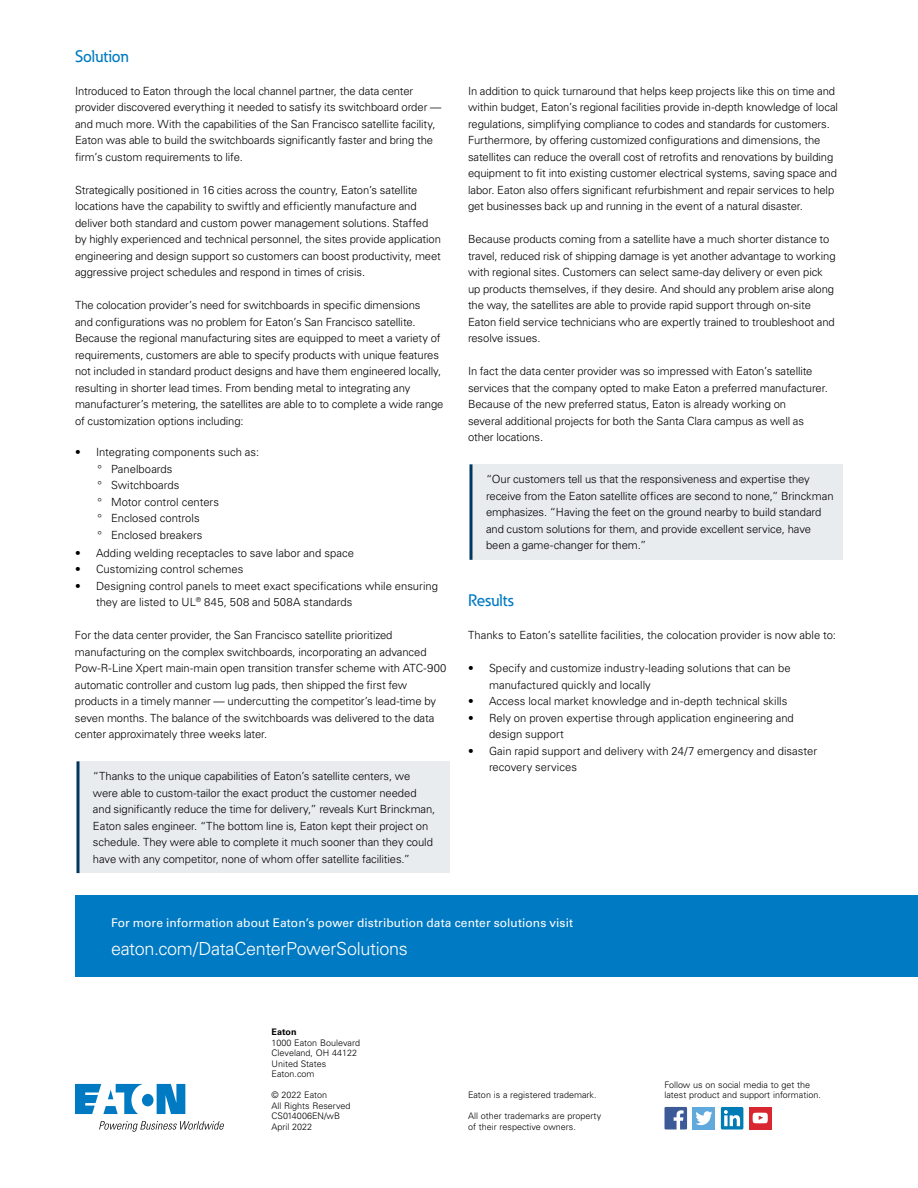
<style>
.page{position:relative;width:918px;height:1188px;background:#fff}
.page>*{position:absolute;margin:0;border:0;box-sizing:border-box;transform-origin:0 0}
.t1{font:300 18px "Univers LT Std";letter-spacing:-.02em;color:#fff}
.t2{font:500 16.5px "Eaton";color:#007ac2}
.t3{font:12px "Univers LT Std";letter-spacing:.005em;color:#fff}
.t4{font:300 11.25px/16.5px "Univers LT Std";letter-spacing:-.01em;color:#000}
.t5{font:300 9px/10.5px "Univers LT Std";color:#000}
.t6{font:700 9px "Univers LT Std";color:#000}
</style>
<div class="page">
<svg style="left:75px;top:1084px;width:110px;height:30px"></svg>
<svg style="left:99px;top:1121px;width:125px;height:11px"></svg>
<svg style="left:664px;top:1107px;width:23px;height:23px"></svg>
<div style="left:693px;top:1107px;width:22px;height:22px;background:#60a9dd"></div>
<svg style="left:695px;top:1111px;width:18px;height:14px"></svg>
<div style="left:721px;top:1107px;width:22px;height:23px;background:#007bb6;border-radius:2px"></div>
<svg style="left:724px;top:1110px;width:16px;height:16px"></svg>
<div style="left:749px;top:1107px;width:23px;height:23px;background:#d92732"></div>
<svg style="left:753px;top:1113px;width:15px;height:10px"></svg>
<div style="left:80px;top:761px;width:370px;height:112px;background:#e9ecee"></div>
<svg style="left:76px;top:761px;width:4px;height:112px"></svg>
<div style="left:472px;top:464px;width:371px;height:96px;background:#e9ecee"></div>
<hr style="left:470px;top:464px;width:2px;height:96px;background:#003660">
<div style="left:75px;top:896px;width:843px;height:81px;background:#007ac2"></div>
<h2 class="t2" style="left:75px;top:46px;width:55px">Solution</h2>
<p class="t4" style="left:75px;top:82px;width:368px">Introduced to Eaton through the local channel partner, the data center provider discovered everything it needed to satisfy its switchboard order — and much more. With the capabilities of the San Francisco satellite facility, Eaton was able to build the switchboards significantly faster and bring the firm’s custom requirements to life.</p>
<p class="t4" style="left:75px;top:181px;width:368px">Strategically positioned in 16 cities across the country, Eaton’s satellite locations have the capability to swiftly and efficiently manufacture and deliver both standard and custom power management solutions. Staffed by highly experienced and technical personnel, the sites provide application engineering and design support so customers can boost productivity, meet aggressive project schedules and respond in times of crisis.</p>
<p class="t4" style="left:75px;top:297px;width:370px">The colocation provider’s need for switchboards in specific dimensions<br>and configurations was no problem for Eaton’s San Francisco satellite.<br>Because the regional manufacturing sites are equipped to meet a variety of requirements, customers are able to specify products with unique features not included in standard product designs and have them engineered locally, resulting in shorter lead times. From bending metal to integrating any manufacturer’s metering, the satellites are able to to complete a wide range of customization options including:</p>
<p class="t4" style="left:98px;top:444px;width:163px;text-indent:-22px">• Integrating components such as: ° Panelboards<br>° Switchboards<br>° Motor control centers<br>° Enclosed controls<br>° Enclosed breakers</p>
<p class="t4" style="left:75px;top:544px;width:281px">• Adding welding receptacles to save labor and space</p>
<p class="t4" style="left:75px;top:561px;width:170px">• Customizing control schemes</p>
<p class="t4" style="left:96px;top:577px;width:344px;text-indent:-21px">• Designing control panels to meet exact specifications while ensuring they are listed to UL<sup>®</sup> 845, 508 and 508A standards</p>
<p class="t4" style="left:75px;top:627px;width:373px">For the data center provider, the San Francisco satellite prioritized manufacturing on the complex switchboards, incorporating an advanced Pow-R-Line Xpert main-main open transition transfer scheme with ATC-900 automatic controller and custom lug pads, then shipped the first few products in a timely manner — undercutting the competitor’s lead-time by seven months. The balance of the switchboards was delivered to the data center approximately three weeks later.</p>
<p class="t4" style="left:93px;top:768px;width:344px">“Thanks to the unique capabilities of Eaton’s satellite centers, we were able to custom-tailor the exact product the customer needed and significantly reduce the time for delivery,” reveals Kurt Brinckman, Eaton sales engineer. “The bottom line is, Eaton kept their project on schedule. They were able to complete it much sooner than they could have with any competitor, none of whom offer satellite facilities.”</p>
<p class="t4" style="left:468px;top:82px;width:372px">In addition to quick turnaround that helps keep projects like this on time and within budget, Eaton’s regional facilities provide in-depth knowledge of local regulations, simplifying compliance to codes and standards for customers.<br>Furthermore, by offering customized configurations and dimensions, the satellites can reduce the overall cost of retrofits and renovations by building equipment to fit into existing customer electrical systems, saving space and labor. Eaton also offers significant refurbishment and repair services to help get businesses back up and running in the event of a natural disaster.</p>
<p class="t4" style="left:468px;top:231px;width:369px">Because products coming from a satellite have a much shorter distance to travel, reduced risk of shipping damage is yet another advantage to working with regional sites. Customers can select same-day delivery or even pick up products themselves, if they desire. And should any problem arise along the way, the satellites are able to provide rapid support through on-site Eaton field service technicians who are expertly trained to troubleshoot and resolve issues.</p>
<p class="t4" style="left:468px;top:363px;width:361px">In fact the data center provider was so impressed with Eaton’s satellite services that the company opted to make Eaton a preferred manufacturer.<br>Because of the new preferred status, Eaton is already working on<br>several additional projects for both the Santa Clara campus as well as other locations.</p>
<p class="t4" style="left:486px;top:471px;width:349px">“Our customers tell us that the responsiveness and expertise they receive from the Eaton satellite offices are second to none,” Brinckman emphasizes. “Having the feet on the ground nearby to build standard and custom solutions for them, and provide excellent service, have been a game-changer for them.”</p>
<h2 class="t2" style="left:468px;top:590px;width:47px">Results</h2>
<p class="t4" style="left:468px;top:627px;width:370px">Thanks to Eaton’s satellite facilities, the colocation provider is now able to:</p>
<p class="t4" style="left:489px;top:660px;width:303px;text-indent:-21px">• Specify and customize industry-leading solutions that can be manufactured quickly and locally</p>
<p class="t4" style="left:468px;top:693px;width:321px">• Access local market knowledge and in-depth technical skills</p>
<p class="t4" style="left:489px;top:709px;width:306px;text-indent:-21px">• Rely on proven expertise through application engineering and design support</p>
<p class="t4" style="left:489px;top:742px;width:330px;text-indent:-21px">• Gain rapid support and delivery with 24/7 emergency and disaster recovery services</p>
<p class="t3" style="left:111px;top:916px;width:464px">For more information about Eaton’s power distribution data center solutions visit</p>
<h1 class="t1" style="left:111px;top:938px;width:298px">eaton.com/DataCenterPowerSolutions</h1>
<p class="t6" style="left:272px;top:1027px;width:27px">Eaton</p>
<p class="t5" style="left:272px;top:1037px;width:90px">1000 Eaton Boulevard<br>Cleveland, OH 44122<br>United States<br>Eaton.com</p>
<p class="t5" style="left:272px;top:1090px;width:81px">© 2022 Eaton<br>All Rights Reserved<br>CS014006EN/wB<br>April 2022</p>
<p class="t5" style="left:468px;top:1090px;width:130px">Eaton is a registered trademark.</p>
<p class="t5" style="left:468px;top:1111px;width:135px">All other trademarks are property of their respective owners.</p>
<p class="t5" style="left:664px;top:1079px;width:158px">Follow us on social media to get the latest product and support information.</p>
</div>
